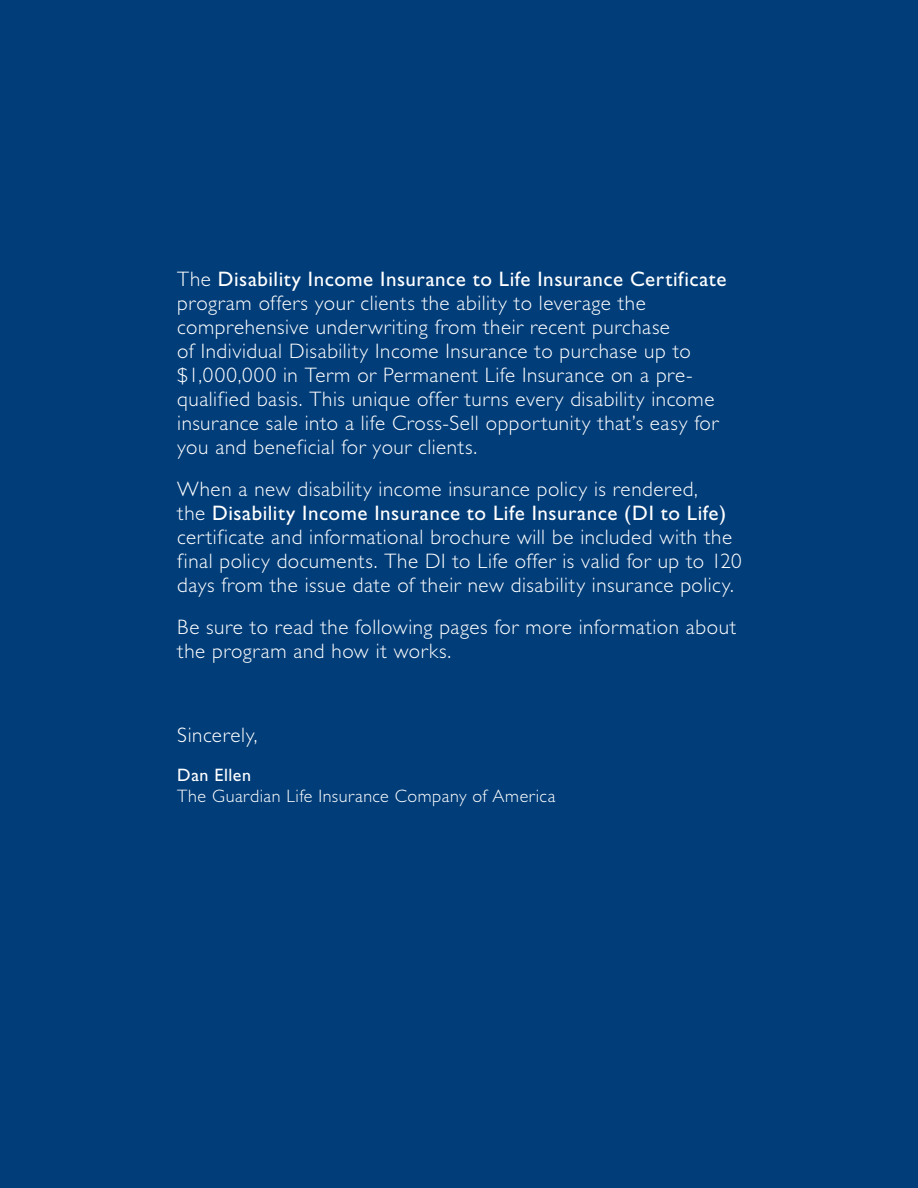
<style>
.page{position:relative;width:918px;height:1188px;background:#003d79}
.page>*{position:absolute;margin:0;border:0;box-sizing:border-box;transform-origin:0 0}
.t1{font:300 21px/24px "Gill Sans";letter-spacing:.025em;color:#fff}
.t2{font:300 18px "Gill Sans";letter-spacing:.03em;color:#fff}
.t3{font:18px "Gill Sans";color:#fff}
.s1{font-weight:400}
</style>
<div class="page">
<p class="t1" style="left:177px;top:267px;width:551px">The <span class="s1">Disability Income Insurance to Life Insurance Certificate </span>program offers your clients the ability to leverage the comprehensive underwriting from their recent purchase<br>of Individual Disability Income Insurance to purchase up to $1,000,000 in Term or Permanent Life Insurance on a pre&shy;qualified basis. This unique offer turns every disability income insurance sale into a life Cross-Sell opportunity that’s easy for you and beneficial for your clients.</p>
<p class="t1" style="left:177px;top:477px;width:566px">When a new disability income insurance policy is rendered,<br>the <span class="s1">Disability Income Insurance to Life Insurance (DI to Life) </span>certificate and informational brochure will be included with the final policy documents. The DI to Life offer is valid for up to 120 days from the issue date of their new disability insurance policy.</p>
<p class="t1" style="left:177px;top:615px;width:561px">Be sure to read the following pages for more information about the program and how it works.</p>
<p class="t1" style="left:177px;top:723px;width:82px">Sincerely,</p>
<p class="t3" style="left:177px;top:764px;width:75px">Dan Ellen</p>
<p class="t2" style="left:177px;top:786px;width:380px">The Guardian Life Insurance Company of America</p>
</div>
